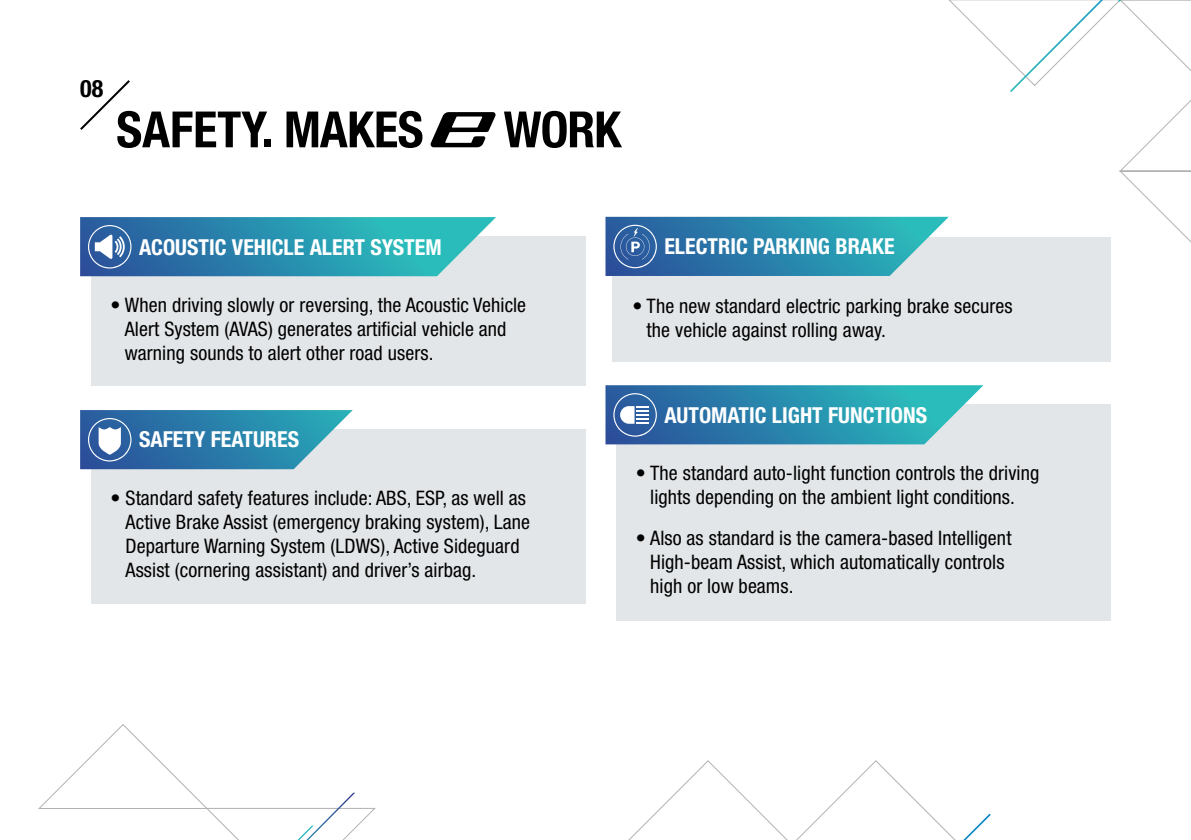
<style>
.page{position:relative;width:1191px;height:840px;background:#fff}
.page>*{position:absolute;margin:0;border:0;box-sizing:border-box;transform-origin:0 0}
.t1{font:700 condensed 50px "Helvetica Neue LT Std";letter-spacing:-.005em;color:#000}
.t2{font:700 condensed 24px "Helvetica Neue LT Std";color:#000}
.t3{font:700 condensed 22px "Helvetica Neue LT Std";color:#fff}
.t4{font:condensed 20px/24px "Helvetica Neue LT Std";letter-spacing:.005em;color:#000}
</style>
<div class="page">
<svg style="left:430px;top:112px;width:66px;height:35px"></svg>
<svg style="left:80px;top:80px;width:50px;height:50px"></svg>
<svg style="left:935px;top:0;width:73px;height:218px"></svg>
<svg style="left:1008px;top:0;width:183px;height:243px"></svg>
<div style="left:91px;top:236px;width:494px;height:150px;background:#e3e6e8"></div>
<div style="left:91px;top:429px;width:494px;height:174px;background:#e3e6e8"></div>
<div style="left:616px;top:404px;width:494px;height:216px;background:#e3e6e8"></div>
<div style="left:612px;top:237px;width:499px;height:124px;background:#e3e6e8"></div>
<svg style="left:605px;top:217px;width:343px;height:59px;background:#3c8eb1"></svg>
<svg style="left:80px;top:217px;width:416px;height:59px;background:#3b98b4"></svg>
<svg style="left:80px;top:410px;width:273px;height:59px;background:#468bb3"></svg>
<svg style="left:605px;top:385px;width:378px;height:59px;background:#3d94b3"></svg>
<svg style="left:38px;top:724px;width:338px;height:115px"></svg>
<svg style="left:297px;top:792px;width:58px;height:47px"></svg>
<svg style="left:629px;top:760px;width:361px;height:79px"></svg>
<p class="t2" style="left:80px;top:74px;width:25px">08</p>
<h1 class="t1" style="left:116px;top:99px;width:309px">SAFETY. MAKES</h1>
<h1 class="t1" style="left:503px;top:99px;width:119px">WORK</h1>
<p class="t3" style="left:139px;top:233px;width:304px">ACOUSTIC VEHICLE ALERT SYSTEM</p>
<p class="t3" style="left:664px;top:233px;width:232px">ELECTRIC PARKING BRAKE</p>
<p class="t4" style="left:125px;top:292px;width:403px;text-indent:-14px">• When driving slowly or reversing, the Acoustic Vehicle<br>Alert System (AVAS) generates artificial vehicle and warning sounds to alert other road users.</p>
<p class="t3" style="left:139px;top:426px;width:162px">SAFETY FEATURES</p>
<p class="t4" style="left:126px;top:485px;width:406px;text-indent:-15px">• Standard safety features include: ABS, ESP, as well as Active Brake Assist (emergency braking system), Lane Departure Warning System (LDWS), Active Sideguard Assist (cornering assistant) and driver’s airbag.</p>
<p class="t4" style="left:646px;top:293px;width:367px;text-indent:-14px">• The new standard electric parking brake secures the vehicle against rolling away.</p>
<p class="t3" style="left:664px;top:401px;width:264px">AUTOMATIC LIGHT FUNCTIONS</p>
<p class="t4" style="left:636px;top:460px;width:405px;text-align:center">• The standard auto-light function controls the driving lights depending on the ambient light conditions.</p>
<p class="t4" style="left:650px;top:525px;width:363px;text-indent:-14px">• Also as standard is the camera-based Intelligent<br>High-beam Assist, which automatically controls high or low beams.</p>
</div>
